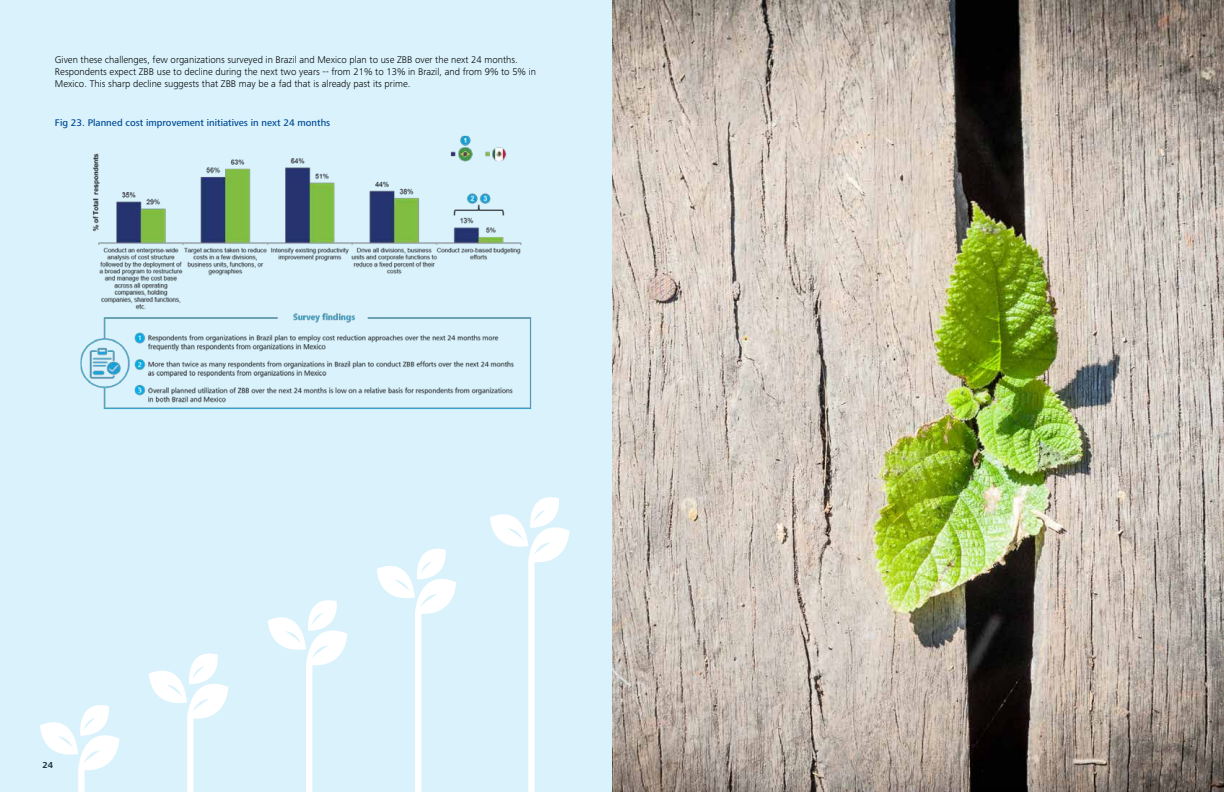
<style>
.page{position:relative;width:1224px;height:792px;background:#fff}
.page>*{position:absolute;margin:0;border:0;box-sizing:border-box;transform-origin:0 0}
.t1{font:300 10px/12px "Frutiger Next Pro";color:#000}
.t2{font:500 10px "Frutiger Next Pro";color:#004a94}
.t3{font:700 9px "Frutiger Next Pro";color:#000}
</style>
<div class="page">
<div style="left:0;top:0;width:612px;height:792px;background:#d9f2fc"></div>
<img style="left:80px;top:136px;width:452px;height:274px">
<svg style="left:40px;top:705px;width:79px;height:87px"></svg>
<svg style="left:149px;top:653px;width:79px;height:139px"></svg>
<svg style="left:268px;top:600px;width:79px;height:192px"></svg>
<svg style="left:377px;top:548px;width:79px;height:244px"></svg>
<svg style="left:490px;top:497px;width:79px;height:295px"></svg>
<img style="left:612px;top:0;width:612px;height:792px">
<p class="t1" style="left:55px;top:54px;width:483px">Given these challenges, few organizations surveyed in Brazil and Mexico plan to use ZBB over the next 24 months.<br>Respondents expect ZBB use to decline during the next two years -- from 21% to 13% in Brazil, and from 9% to 5% in<br>Mexico. This sharp decline suggests that ZBB may be a fad that is already past its prime.</p>
<p class="t2" style="left:55px;top:117px;width:277px">Fig 23. Planned cost improvement initiatives in next 24 months</p>
<p class="t3" style="left:42px;top:760px;width:12px">24</p>
</div>
